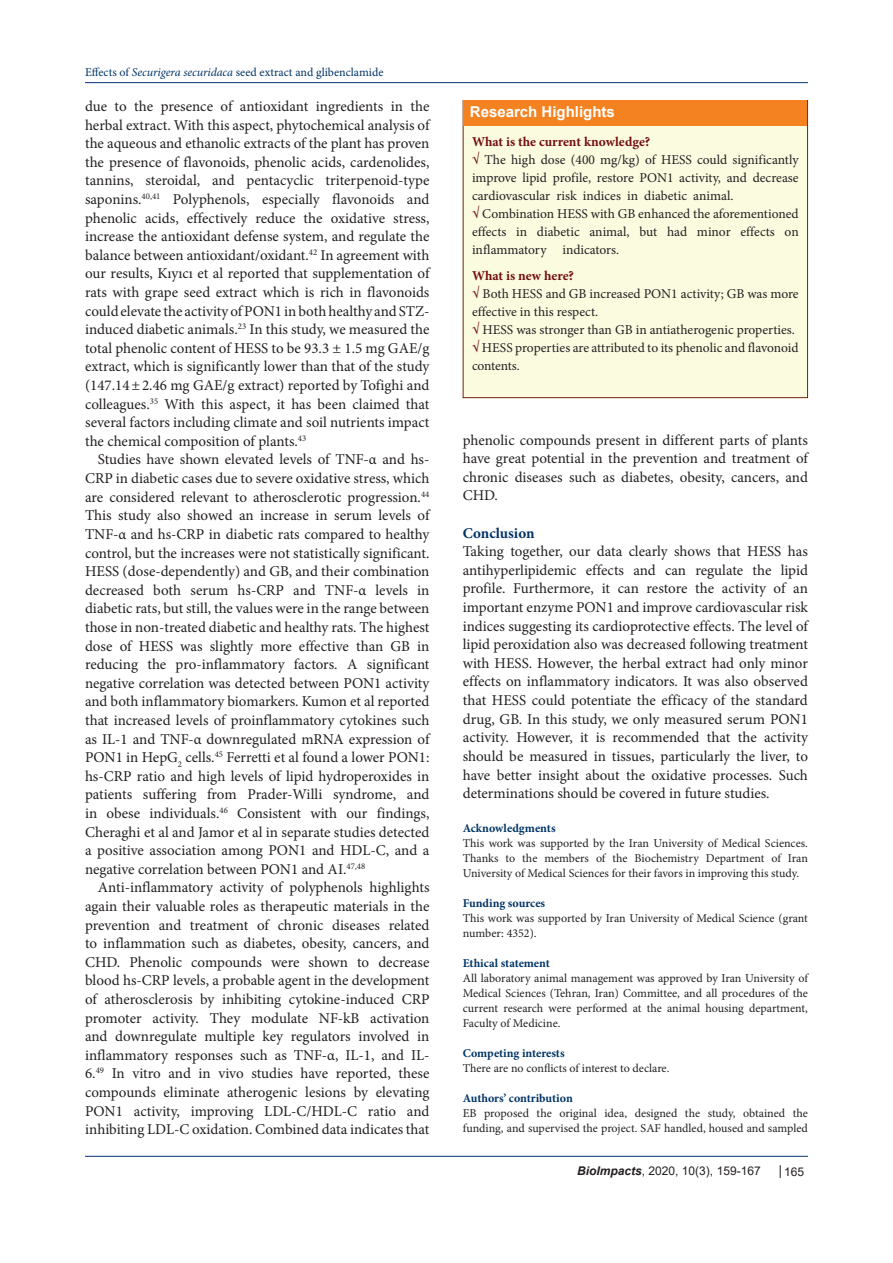
<style>
.page{position:relative;width:893px;height:1263px;background:#fff}
.page>*{position:absolute;margin:0;border:0;box-sizing:border-box;transform-origin:0 0}
.t1{font:15px/18.6px "Minion Pro";color:#231f20;text-align:justify}
.t2{font:700 15px "Arial";color:#fff}
.t3{font:700 15px "Minion Pro";color:#003264}
.BT{font:13.5px/18px "Minion Pro";color:#231f20;text-align:justify}
.BT-2{font:700 13.5px "Minion Pro";color:#730e10}
.t4{font:12px/15px "Minion Pro";color:#231f20;text-align:justify}
.t5{font:700 12px "Minion Pro";color:#003466}
.t6{font:12px "Minion Pro";color:#003466}
.t7{font:12px "Arial";color:#231f20}
.s1{font-style:italic}
.s2{font-weight:700;color:#730e10}
.s3{font-weight:700;font-style:italic}
</style>
<div class="page">
<hr style="left:85px;top:82px;width:723px;height:1px;background:#053278">
<hr style="left:85px;top:1156px;width:723px;height:1px;background:#053278">
<svg style="left:780px;top:1165px;width:1px;height:13px"></svg>
<div style="left:463px;top:101px;width:344px;height:297px;background:#fbfbe0"></div>
<div style="left:463px;top:100px;width:344px;height:26px;background:#f58220"></div>
<p class="t6" style="left:85px;top:64px;width:300px">Effects of <span class="s1">Securigera securidaca</span> seed extract and glibenclamide</p>
<p class="t1" style="left:85px;top:97px;width:346px">due to the presence of antioxidant ingredients in the herbal extract. With this aspect, phytochemical analysis of the aqueous and ethanolic extracts of the plant has proven the presence of flavonoids, phenolic acids, cardenolides, tannins, steroidal, and pentacyclic triterpenoid-type saponins.<sup>40,41</sup> Polyphenols, especially flavonoids and phenolic acids, effectively reduce the oxidative stress, increase the antioxidant defense system, and regulate the balance between antioxidant/oxidant.<sup>42</sup> In agreement with our results, Kıyıcı et al reported that supplementation of rats with grape seed extract which is rich in flavonoids could elevate the activity of PON1 in both healthy and STZ&shy;induced diabetic animals.<sup>23</sup> In this study, we measured the total phenolic content of HESS to be 93.3 ± 1.5 mg GAE/g extract, which is significantly lower than that of the study (147.14±2.46 mg GAE/g extract) reported by Tofighi and colleagues.<sup>35</sup> With this aspect, it has been claimed that several factors including climate and soil nutrients impact the chemical composition of plants.<sup>43</sup></p>
<p class="t1" style="left:85px;top:450px;width:346px;text-indent:13px">Studies have shown elevated levels of TNF-α and hs-CRP in diabetic cases due to severe oxidative stress, which are considered relevant to atherosclerotic progression.<sup>44<br></sup>This study also showed an increase in serum levels of TNF-α and hs-CRP in diabetic rats compared to healthy control, but the increases were not statistically significant.<br>HESS (dose-dependently) and GB, and their combination decreased both serum hs-CRP and TNF-α levels in diabetic rats, but still, the values were in the range between those in non-treated diabetic and healthy rats. The highest dose of HESS was slightly more effective than GB in reducing the pro-inflammatory factors. A significant negative correlation was detected between PON1 activity and both inflammatory biomarkers. Kumon et al reported that increased levels of proinflammatory cytokines such as IL-1 and TNF-α downregulated mRNA expression of PON1 in HepG<sub>2</sub> cells.<sup>45</sup> Ferretti et al found a lower PON1: hs-CRP ratio and high levels of lipid hydroperoxides in patients suffering from Prader-Willi syndrome, and in obese individuals.<sup>46</sup> Consistent with our findings, Cheraghi et al and Jamor et al in separate studies detected a positive association among PON1 and HDL-C, and a negative correlation between PON1 and AI.<sup>47,48</sup></p>
<p class="t1" style="left:85px;top:878px;width:346px;text-indent:13px">Anti-inflammatory activity of polyphenols highlights again their valuable roles as therapeutic materials in the prevention and treatment of chronic diseases related to inflammation such as diabetes, obesity, cancers, and CHD. Phenolic compounds were shown to decrease blood hs-CRP levels, a probable agent in the development of atherosclerosis by inhibiting cytokine-induced CRP promoter activity. They modulate NF-kB activation and downregulate multiple key regulators involved in inflammatory responses such as TNF-α, IL-1, and IL-6.<sup>49</sup> In vitro and in vivo studies have reported, these compounds eliminate atherogenic lesions by elevating PON1 activity, improving LDL-C/HDL-C ratio and inhibiting LDL-C oxidation. Combined data indicates that</p>
<p class="t2" style="left:470px;top:102px;width:147px">Research Highlights</p>
<p class="BT-2" style="left:472px;top:132px;width:180px">What is the current knowledge?</p>
<p class="BT" style="left:472px;top:150px;width:328px"><span class="s2">√</span> The high dose (400 mg/kg) of HESS could significantly improve lipid profile, restore PON1 activity, and decrease cardiovascular risk indices in diabetic animal.</p>
<p class="BT" style="left:472px;top:204px;width:328px"><span class="s2">√</span> Combination HESS with GB enhanced the aforementioned effects in diabetic animal, but had minor effects on inflammatory indicators.</p>
<p class="BT-2" style="left:472px;top:266px;width:104px">What is new here?</p>
<p class="BT" style="left:472px;top:285px;width:328px"><span class="s2">√</span> Both HESS and GB increased PON1 activity; GB was more effective in this respect.</p>
<p class="BT" style="left:472px;top:321px;width:324px"><span class="s2">√</span> HESS was stronger than GB in antiatherogenic properties.</p>
<p class="BT" style="left:472px;top:339px;width:328px"><span class="s2">√</span> HESS properties are attributed to its phenolic and flavonoid contents.</p>
<p class="t1" style="left:463px;top:431px;width:347px">phenolic compounds present in different parts of plants have great potential in the prevention and treatment of chronic diseases such as diabetes, obesity, cancers, and CHD.</p>
<p class="t3" style="left:463px;top:522px;width:73px">Conclusion</p>
<p class="t1" style="left:463px;top:542px;width:347px">Taking together, our data clearly shows that HESS has antihyperlipidemic effects and can regulate the lipid profile. Furthermore, it can restore the activity of an important enzyme PON1 and improve cardiovascular risk indices suggesting its cardioprotective effects. The level of lipid peroxidation also was decreased following treatment with HESS. However, the herbal extract had only minor effects on inflammatory indicators. It was also observed that HESS could potentiate the efficacy of the standard drug, GB. In this study, we only measured serum PON1 activity. However, it is recommended that the activity should be measured in tissues, particularly the liver, to have better insight about the oxidative processes. Such determinations should be covered in future studies.</p>
<p class="t5" style="left:463px;top:819px;width:94px">Acknowledgments</p>
<p class="t4" style="left:463px;top:835px;width:347px">This work was supported by the Iran University of Medical Sciences.<br>Thanks to the members of the Biochemistry Department of Iran University of Medical Sciences for their favors in improving this study.</p>
<p class="t5" style="left:463px;top:894px;width:84px">Funding sources</p>
<p class="t4" style="left:463px;top:910px;width:347px">This work was supported by Iran University of Medical Science (grant number: 4352).</p>
<p class="t5" style="left:463px;top:954px;width:89px">Ethical statement</p>
<p class="t4" style="left:463px;top:970px;width:347px">All laboratory animal management was approved by Iran University of Medical Sciences (Tehran, Iran) Committee, and all procedures of the current research were performed at the animal housing department, Faculty of Medicine.</p>
<p class="t5" style="left:463px;top:1044px;width:103px">Competing interests</p>
<p class="t4" style="left:463px;top:1060px;width:208px">There are no conflicts of interest to declare.</p>
<p class="t5" style="left:463px;top:1089px;width:112px">Authors’ contribution</p>
<p class="t4" style="left:463px;top:1105px;width:347px">EB proposed the original idea, designed the study, obtained the funding, and supervised the project. SAF handled, housed and sampled</p>
<p class="t7" style="left:577px;top:1163px;width:185px"><span class="s3">BioImpacts</span>, 2020, 10(3), 159-167</p>
<p class="t7" style="left:784px;top:1164px;width:22px">165</p>
</div>
